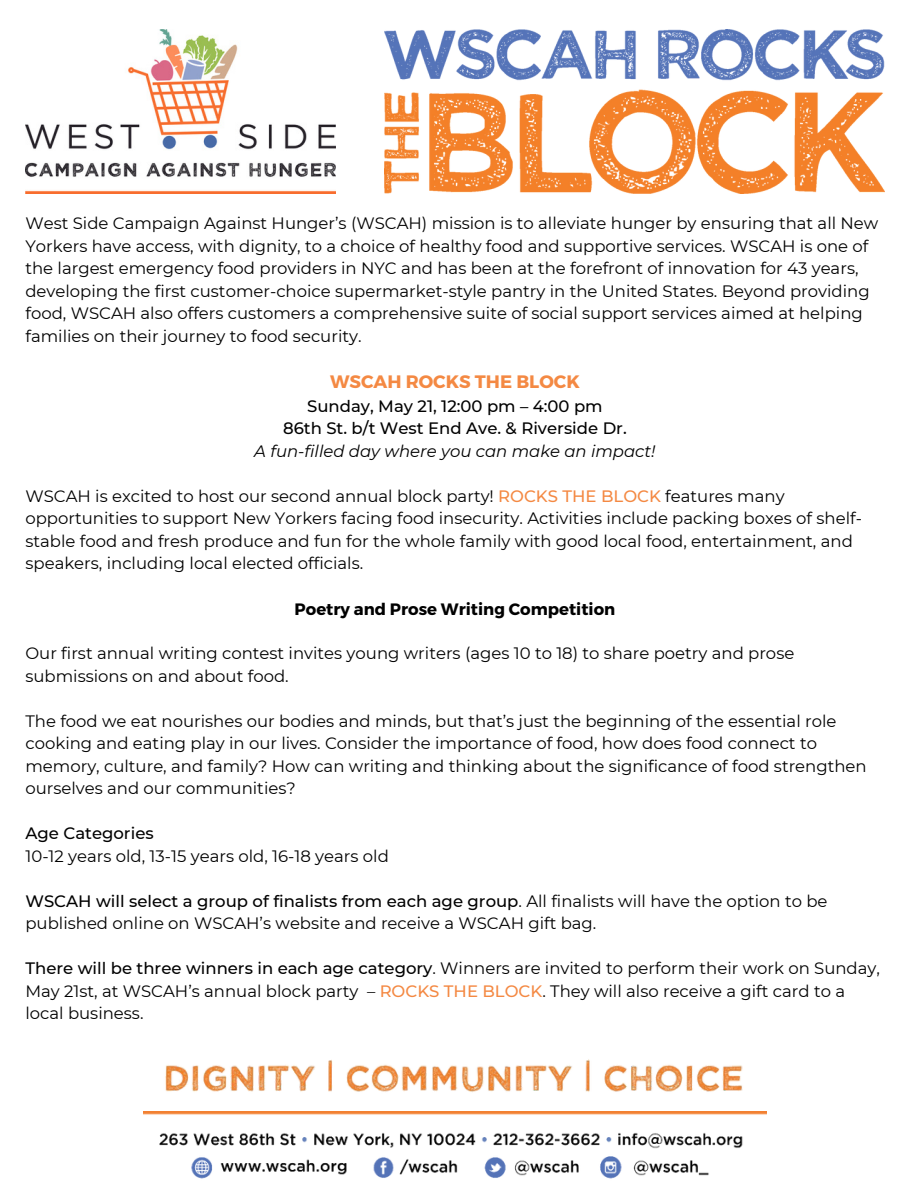
<style>
.page{position:relative;width:918px;height:1188px;background:#fff}
.page>*{position:absolute;margin:0;border:0;box-sizing:border-box;transform-origin:0 0}
.t1{font:700 18px "Montserrat";color:#f48943}
.t2{font:16.5px/22.5px "Montserrat";color:#000}
.t3{font:500 16.5px/22.5px "Montserrat";color:#000;text-align:center}
.t4{font:italic 16.5px "Montserrat";color:#000}
.t5{font:700 16.5px "Montserrat";color:#000}
.s1{font-weight:500;color:#f48943}
.s2{font-weight:500}
</style>
<div class="page">
<img style="left:385px;top:29px;width:499px;height:164px">
<img style="left:25px;top:29px;width:311px;height:164px">
<img style="left:144px;top:1112px;width:623px;height:67px">
<img style="left:165px;top:1059px;width:578px;height:33px">
<p class="t2" style="left:25px;top:212px;width:854px">West Side Campaign Against Hunger’s (WSCAH) mission is to alleviate hunger by ensuring that all New Yorkers have access, with dignity, to a choice of healthy food and supportive services. WSCAH is one of the largest emergency food providers in NYC and has been at the forefront of innovation for 43 years, developing the first customer-choice supermarket-style pantry in the United States. Beyond providing food, WSCAH also offers customers a comprehensive suite of social support services aimed at helping families on their journey to food security.</p>
<p class="t1" style="left:330px;top:370px;width:251px">WSCAH ROCKS THE BLOCK</p>
<p class="t3" style="left:283px;top:394px;width:345px">Sunday, May 21, 12:00 pm – 4:00 pm<br>86th St. b/t West End Ave. &amp; Riverside Dr.</p>
<p class="t4" style="left:254px;top:441px;width:403px">A fun-filled day where you can make an impact!</p>
<p class="t2" style="left:25px;top:484px;width:838px">WSCAH is excited to host our second annual block party! <span class="s1">ROCKS THE BLOCK</span> features many opportunities to support New Yorkers facing food insecurity. Activities include packing boxes of shelf&shy;stable food and fresh produce and fun for the whole family with good local food, entertainment, and speakers, including local elected officials.</p>
<p class="t5" style="left:295px;top:599px;width:322px">Poetry and Prose Writing Competition</p>
<p class="t2" style="left:25px;top:642px;width:770px">Our first annual writing contest invites young writers (ages 10 to 18) to share poetry and prose submissions on and about food.</p>
<p class="t2" style="left:25px;top:709px;width:843px">The food we eat nourishes our bodies and minds, but that’s just the beginning of the essential role cooking and eating play in our lives. Consider the importance of food, how does food connect to memory, culture, and family? How can writing and thinking about the significance of food strengthen ourselves and our communities?</p>
<p class="t3" style="left:25px;top:822px;width:130px">Age Categories</p>
<p class="t2" style="left:25px;top:844px;width:365px">10-12 years old, 13-15 years old, 16-18 years old</p>
<p class="t2" style="left:25px;top:889px;width:804px"><span class="s2">WSCAH will select a group of finalists from each age group</span>. All finalists will have the option to be published online on WSCAH’s website and receive a WSCAH gift bag.</p>
<p class="t2" style="left:25px;top:957px;width:856px"><span class="s2">There will be three winners in each age category</span>. Winners are invited to perform their work on Sunday,<br>May 21st, at WSCAH’s annual block party – <span class="s1">ROCKS THE BLOCK</span>. They will also receive a gift card to a local business.</p>
</div>
